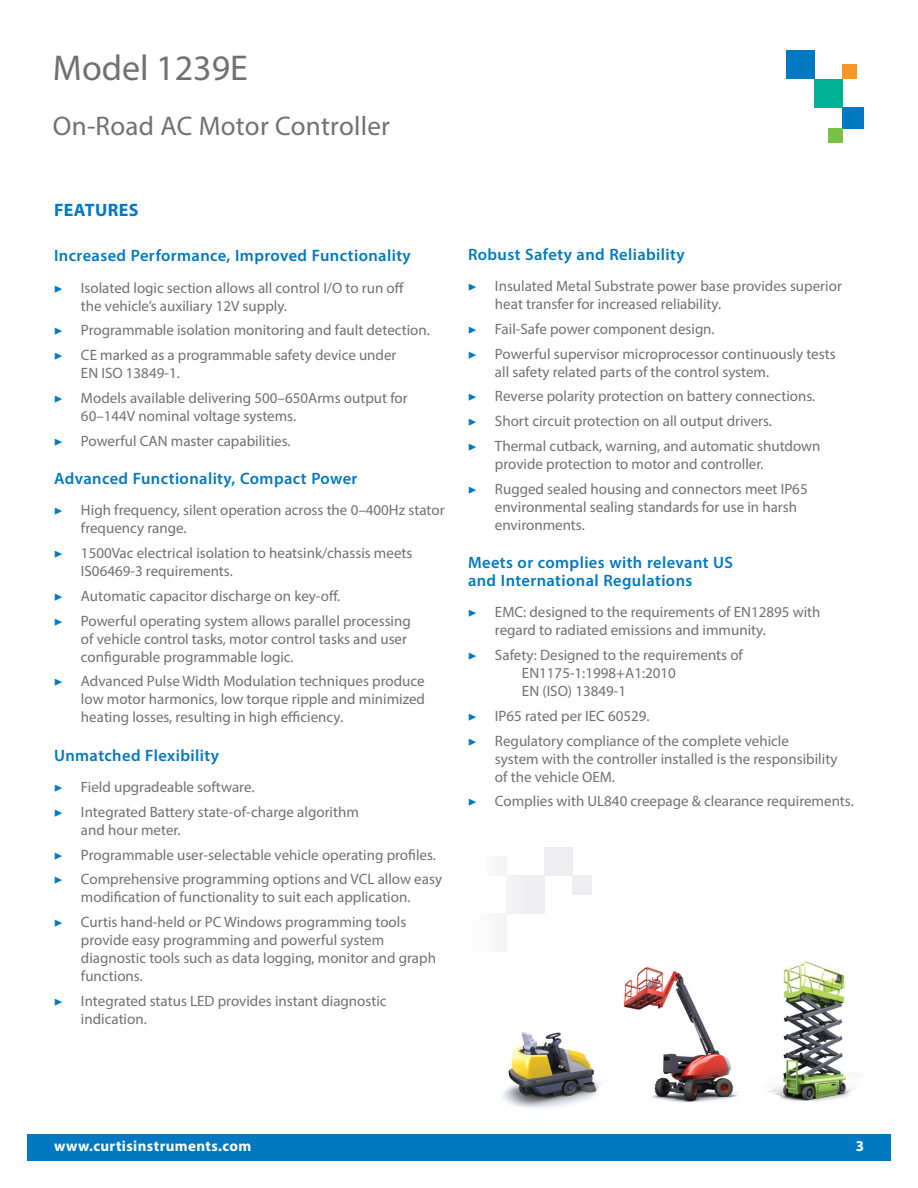
<style>
.page{position:relative;width:918px;height:1188px;background:#fff}
.page>*{position:absolute;margin:0;border:0;box-sizing:border-box;transform-origin:0 0}
.t1{font:36px "Myriad Pro";color:#717074}
.t2{font:27px "Myriad Pro";letter-spacing:.01em;color:#717074}
.t3{font:700 18px "Myriad Pro";letter-spacing:.025em;color:#0079c2}
.t4{font:600 16.5px/18px "Myriad Pro";letter-spacing:.025em;color:#0079c2}
.t5{font:15px/18px "Myriad Pro";color:#717074}
.t6{font:700 15px "Myriad Pro";letter-spacing:.025em;color:#fff}
.s1{font-family:"Minion Pro";color:#0079c2}
</style>
<div class="page">
<div style="left:27px;top:1134px;width:864px;height:26px;background:#0079c2"></div>
<div style="left:786px;top:51px;width:29px;height:28px;background:#0079c2"></div>
<div style="left:815px;top:79px;width:28px;height:28px;background:#00b294"></div>
<div style="left:843px;top:107px;width:21px;height:21px;background:#0079c2"></div>
<div style="left:843px;top:65px;width:14px;height:14px;background:#f79728"></div>
<div style="left:829px;top:128px;width:14px;height:14px;background:#79c142"></div>
<img style="left:767px;top:961px;width:88px;height:140px">
<img style="left:623px;top:967px;width:115px;height:136px">
<img style="left:503px;top:1032px;width:98px;height:76px">
<div style="left:468px;top:914px;width:38px;height:38px;background:#f9f9fa"></div>
<div style="left:506px;top:875px;width:38px;height:39px;background:#eeeef0"></div>
<div style="left:544px;top:847px;width:29px;height:28px;background:#eeeef0"></div>
<div style="left:487px;top:856px;width:19px;height:19px;background:#f7f7f8"></div>
<div style="left:573px;top:875px;width:19px;height:20px;background:#eeeef0"></div>
<h1 class="t1" style="left:53px;top:46px;width:196px">Model 1239E</h1>
<h2 class="t2" style="left:53px;top:110px;width:339px">On-Road AC Motor Controller</h2>
<p class="t3" style="left:54px;top:198px;width:86px">FEATURES</p>
<p class="t4" style="left:54px;top:246px;width:358px">Increased Performance, Improved Functionality</p>
<p class="t5" style="left:81px;top:278px;width:325px;text-indent:-27px"><span class="s1">▶</span> Isolated logic section allows all control I/O to run off the vehicle’s auxiliary 12V supply.</p>
<p class="t5" style="left:54px;top:318px;width:377px;line-height:24.8px"><span class="s1">▶</span> Programmable isolation monitoring and fault detection. <span class="s1">▶</span> CE marked as a programmable safety device under</p>
<p class="t5" style="left:54px;top:360px;width:355px;line-height:24.8px;text-indent:27px">EN ISO 13849-1.<br><span class="s1">▶</span> Models available delivering 500–650Arms output for</p>
<p class="t5" style="left:54px;top:403px;width:244px;line-height:24.8px;text-indent:27px">60–144V nominal voltage systems. <span class="s1">▶</span> Powerful CAN master capabilities.</p>
<p class="t4" style="left:54px;top:469px;width:305px">Advanced Functionality, Compact Power</p>
<p class="t5" style="left:81px;top:501px;width:365px;text-indent:-27px"><span class="s1">▶</span> High frequency, silent operation across the 0–400Hz stator frequency range.</p>
<p class="t5" style="left:81px;top:544px;width:333px;text-indent:-27px"><span class="s1">▶</span> 1500Vac electrical isolation to heatsink/chassis meets<br>IS06469-3 requirements.</p>
<p class="t5" style="left:54px;top:583px;width:358px;line-height:24.8px"><span class="s1">▶</span> Automatic capacitor discharge on key-off.<br><span class="s1">▶</span> Powerful operating system allows parallel processing</p>
<p class="t5" style="left:81px;top:629px;width:328px">of vehicle control tasks, motor control tasks and user configurable programmable logic.</p>
<p class="t5" style="left:81px;top:672px;width:346px;text-align:justify;text-indent:-27px"><span class="s1">▶</span> Advanced Pulse Width Modulation techniques produce low motor harmonics, low torque ripple and minimized heating losses, resulting in high efficiency.</p>
<p class="t4" style="left:54px;top:746px;width:166px">Unmatched Flexibility</p>
<p class="t5" style="left:54px;top:774px;width:306px;line-height:24.8px"><span class="s1">▶</span> Field upgradeable software.<br><span class="s1">▶</span> Integrated Battery state-of-charge algorithm</p>
<p class="t5" style="left:54px;top:817px;width:390px;line-height:24.8px;text-indent:27px">and hour meter.<br><span class="s1">▶</span> Programmable user-selectable vehicle operating profiles. <span class="s1">▶</span> Comprehensive programming options and VCL allow easy</p>
<p class="t5" style="left:54px;top:885px;width:358px;line-height:24.8px;text-align:right">modification of functionality to suit each application.<br><span class="s1">▶</span> Curtis hand-held or PC Windows programming tools</p>
<p class="t5" style="left:81px;top:931px;width:357px">provide easy programming and powerful system diagnostic tools such as data logging, monitor and graph functions.</p>
<p class="t5" style="left:81px;top:991px;width:307px;text-indent:-27px"><span class="s1">▶</span> Integrated status LED provides instant diagnostic indication.</p>
<p class="t4" style="left:468px;top:245px;width:218px">Robust Safety and Reliability</p>
<p class="t5" style="left:495px;top:277px;width:348px;text-indent:-27px"><span class="s1">▶</span> Insulated Metal Substrate power base provides superior heat transfer for increased reliability.</p>
<p class="t5" style="left:468px;top:316px;width:369px;line-height:24.8px"><span class="s1">▶</span> Fail-Safe power component design.<br><span class="s1">▶</span> Powerful supervisor microprocessor continuously tests</p>
<p class="t5" style="left:468px;top:359px;width:354px;line-height:24.8px;text-indent:27px">all safety related parts of the control system.<br><span class="s1">▶</span> Reverse polarity protection on battery connections. <span class="s1">▶</span> Short circuit protection on all output drivers.<br><span class="s1">▶</span> Thermal cutback, warning, and automatic shutdown</p>
<p class="t5" style="left:468px;top:451px;width:341px;line-height:24.8px;text-indent:27px">provide protection to motor and controller.<br><span class="s1">▶</span> Rugged sealed housing and connectors meet IP65</p>
<p class="t5" style="left:495px;top:497px;width:304px">environmental sealing standards for use in harsh environments.</p>
<p class="t4" style="left:468px;top:553px;width:267px">Meets or complies with relevant US and International Regulations</p>
<p class="t5" style="left:495px;top:603px;width:327px;text-indent:-27px"><span class="s1">▶</span> EMC: designed to the requirements of EN12895 with regard to radiated emissions and immunity.</p>
<p class="t5" style="left:522px;top:646px;width:222px;text-indent:-54px"><span class="s1">▶</span> Safety: Designed to the requirements of<br>EN1175-1:1998+A1:2010<br>EN (ISO) 13849-1</p>
<p class="t5" style="left:468px;top:703px;width:322px;line-height:24.8px"><span class="s1">▶</span> IP65 rated per IEC 60529.<br><span class="s1">▶</span> Regulatory compliance of the complete vehicle</p>
<p class="t5" style="left:495px;top:749px;width:344px">system with the controller installed is the responsibility of the vehicle OEM.</p>
<p class="t5" style="left:468px;top:792px;width:387px"><span class="s1">▶</span> Complies with UL840 creepage &amp; clearance requirements.</p>
<p class="t6" style="left:54px;top:1136px;width:199px">www.curtisinstruments.com</p>
<p class="t6" style="left:856px;top:1136px;width:10px">3</p>
</div>
